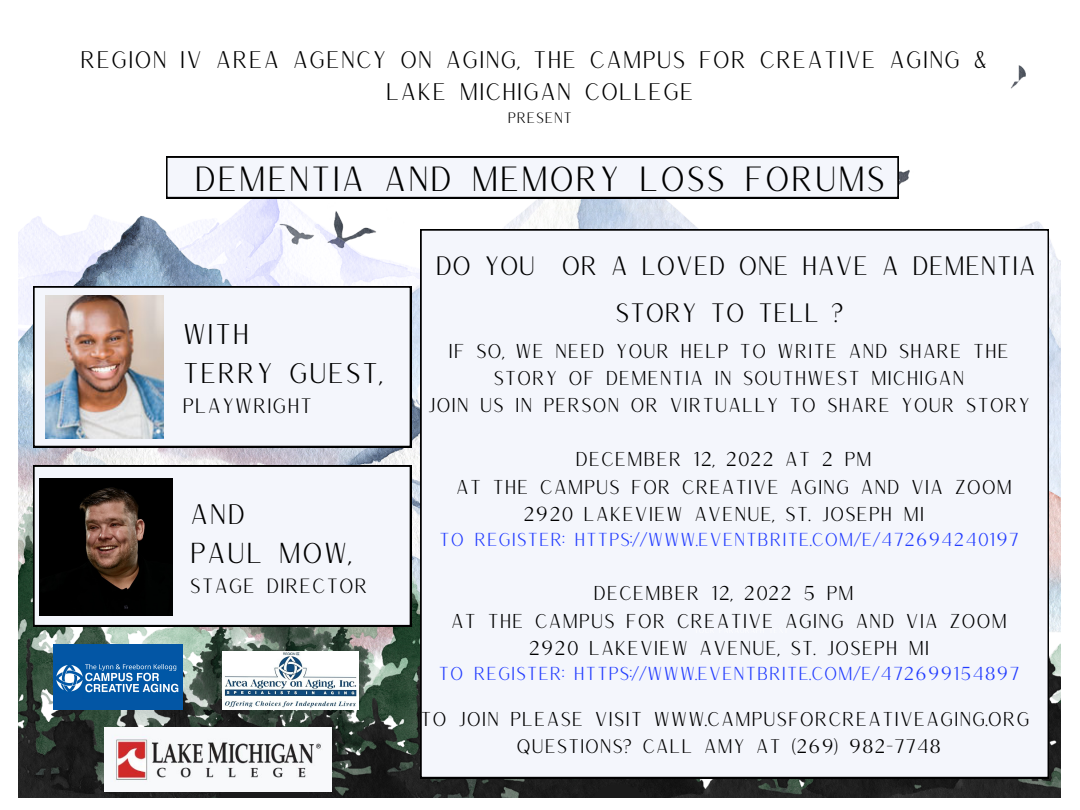
<style>
.page{position:relative;width:1080px;height:810px;background:#fff}
.page>*{position:absolute;margin:0;border:0;box-sizing:border-box;transform-origin:0 0}
.t1{font:34.06px "Versailles";color:#000}
.t2{font:28.12px "Versailles";color:#000}
.t3{font:27.81px/38.9px "Versailles";color:#000}
.t4{font:27.5px "Versailles";color:#000}
.t5{font:25.94px/47.4px "Versailles";letter-spacing:-.03em;color:#000;text-align:center}
.t6{font:23.44px/32.4px "Versailles";color:#000;text-align:center}
.t7{font:20.31px "Versailles";color:#000}
.t8{font:20.06px "Versailles";color:#000}
.t9{font:19.56px/27.2px "Versailles";color:#000;text-align:center}
.t10{font:19.19px "Versailles";color:#000}
.t11{font:18.25px "Versailles";color:#233dff}
.t12{font:14.69px "Versailles";color:#000}
</style>
<div class="page">
<img style="left:19px;top:65px;width:1042px;height:732px">
<svg style="left:166px;top:157px;width:733px;height:41px"></svg>
<div style="left:420px;top:229px;width:629px;height:549px;background:#f4f6fc"></div>
<img style="left:53px;top:645px;width:129px;height:64px">
<img style="left:222px;top:651px;width:137px;height:58px">
<img style="left:104px;top:728px;width:227px;height:63px">
<svg style="left:33px;top:286px;width:378px;height:161px"></svg>
<img style="left:45px;top:296px;width:118px;height:142px">
<svg style="left:33px;top:466px;width:378px;height:160px"></svg>
<img style="left:40px;top:478px;width:133px;height:137px">
<svg style="left:61px;top:65px;width:958px;height:70px"></svg>
<div style="left:175px;top:312px;width:215px;height:109px;background:#f4f6fc"></div>
<div style="left:176px;top:490px;width:205px;height:113px;background:#f4f6fc"></div>
<p class="t6" style="left:80px;top:42px;width:909px">REGION IV AREA AGENCY ON AGING, THE CAMPUS FOR CREATIVE AGING &amp;<br>LAKE MICHIGAN COLLEGE</p>
<p class="t12" style="left:508px;top:108px;width:66px">PRESENT</p>
<h1 class="t1" style="left:194px;top:157px;width:694px">DEMENTIA AND MEMORY LOSS FORUMS</h1>
<h3 class="t3" style="left:182px;top:313px;width:201px">WITH<br>TERRY GUEST,</h3>
<p class="t7" style="left:182px;top:393px;width:132px">PLAYWRIGHT</p>
<h3 class="t4" style="left:190px;top:496px;width:58px">AND</h3>
<h2 class="t2" style="left:190px;top:534px;width:163px">PAUL MOW,</h2>
<p class="t8" style="left:190px;top:573px;width:180px">STAGE DIRECTOR</p>
<h3 class="t5" style="left:435px;top:241px;width:603px">DO YOU OR A LOVED ONE HAVE A DEMENTIA<br>STORY TO TELL ?</h3>
<p class="t9" style="left:427px;top:336px;width:605px">IF SO, WE NEED YOUR HELP TO WRITE AND SHARE THE<br>STORY OF DEMENTIA IN SOUTHWEST MICHIGAN<br>JOIN US IN PERSON OR VIRTUALLY TO SHARE YOUR STORY</p>
<p class="t9" style="left:575px;top:445px;width:299px">DECEMBER 12, 2022 AT 2 PM</p>
<p class="t9" style="left:456px;top:472px;width:559px">AT THE CAMPUS FOR CREATIVE AGING AND VIA ZOOM</p>
<p class="t9" style="left:523px;top:499px;width:403px">2920 LAKEVIEW AVENUE, ST. JOSEPH MI</p>
<p class="t11" style="left:439px;top:528px;width:582px">TO REGISTER: HTTPS://WWW.EVENTBRITE.COM/E/472694240197</p>
<p class="t9" style="left:450px;top:579px;width:559px">DECEMBER 12, 2022 5 PM<br>AT THE CAMPUS FOR CREATIVE AGING AND VIA ZOOM<br>2920 LAKEVIEW AVENUE, ST. JOSEPH MI</p>
<p class="t11" style="left:438px;top:662px;width:583px">TO REGISTER: HTTPS://WWW.EVENTBRITE.COM/E/472699154897</p>
<p class="t9" style="left:420px;top:705px;width:612px">TO JOIN PLEASE VISIT WWW.CAMPUSFORCREATIVEAGING.ORG</p>
<p class="t10" style="left:516px;top:734px;width:427px">QUESTIONS? CALL AMY AT (269) 982-7748</p>
</div>
